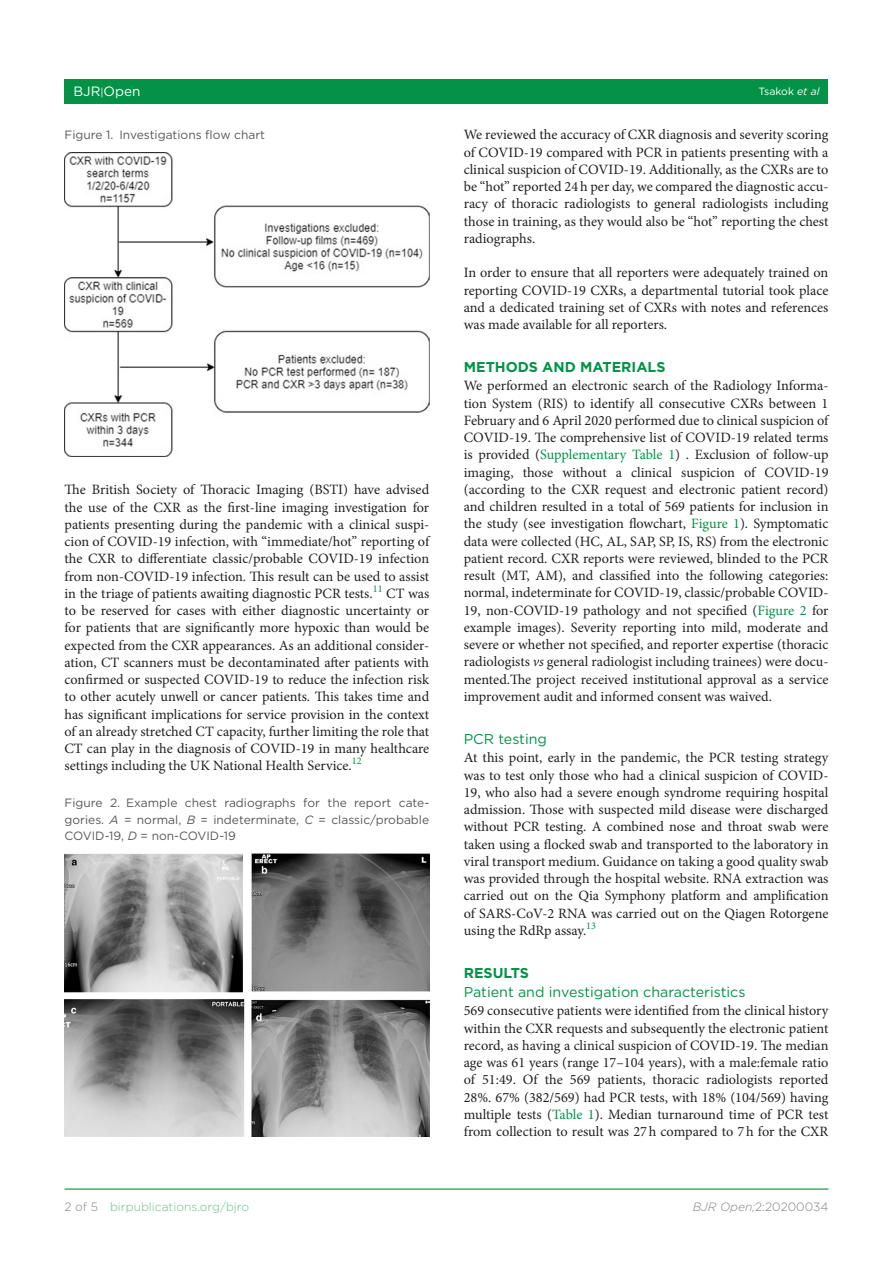
<style>
.page{position:relative;width:893px;height:1263px;background:#fff}
.page>*{position:absolute;margin:0;border:0;box-sizing:border-box;transform-origin:0 0}
.t1{font:14.25px/17.2px "Minion Pro";color:#231f20;text-align:justify}
.t2{font:14.25px "Gotham";color:#039246}
.t3{font:700 14.25px "Gotham";color:#039246}
.t4{font:13.5px "Gotham";color:#fff}
.t5{font:12px/16.5px "Gotham";color:#57585a;text-align:justify}
.t6{font:300 12px "Gotham";color:#68be90}
.t7{font:300 12px "Gotham";color:#808285}
.t8{font:10.5px "Gotham";color:#fff}
.s1{font-size:10.5px}
.s2{font-style:italic}
.s3{color:#039246}
.s4{color:#808285}
</style>
<div class="page">
<hr style="left:64px;top:1188px;width:764px;height:2px;background:#039246">
<div style="left:64px;top:79px;width:764px;height:24px;background:#039246"></div>
<img style="left:64px;top:153px;width:365px;height:304px">
<img style="left:64px;top:854px;width:365px;height:282px">
<p class="t4" style="left:74px;top:82px;width:68px">BJR<span class="s1">|</span>Open</p>
<p class="t8" style="left:758px;top:85px;width:62px">Tsakok <span class="s2">et al</span></p>
<p class="t5" style="left:64px;top:126px;width:202px">Figure 1. Investigations flow chart</p>
<p class="t1" style="left:64px;top:481px;width:366px">The British Society of Thoracic Imaging (BSTI) have advised the use of the CXR as the first-line imaging investigation for patients presenting during the pandemic with a clinical suspi&shy;cion of COVID-19 infection, with “immediate/hot” reporting of the CXR to differentiate classic/probable COVID-19 infection from non-COVID-19 infection. This result can be used to assist in the triage of patients awaiting diagnostic PCR tests.<sup>11</sup> CT was to be reserved for cases with either diagnostic uncertainty or for patients that are significantly more hypoxic than would be expected from the CXR appearances. As an additional consider&shy;ation, CT scanners must be decontaminated after patients with confirmed or suspected COVID-19 to reduce the infection risk to other acutely unwell or cancer patients. This takes time and has significant implications for service provision in the context of an already stretched CT capacity, further limiting the role that CT can play in the diagnosis of COVID-19 in many healthcare settings including the UK National Health Service.<sup>12</sup></p>
<p class="t5" style="left:64px;top:794px;width:366px">Figure 2. Example chest radiographs for the report cate&shy;gories. <span class="s2">A</span> = normal, <span class="s2">B</span> = indeterminate, <span class="s2">C</span> = classic/probable COVID-19, <span class="s2">D</span> = non-COVID-19</p>
<p class="t1" style="left:464px;top:126px;width:366px">We reviewed the accuracy of CXR diagnosis and severity scoring of COVID-19 compared with PCR in patients presenting with a clinical suspicion of COVID-19. Additionally, as the CXRs are to be “hot” reported 24h per day, we compared the diagnostic accu&shy;racy of thoracic radiologists to general radiologists including those in training, as they would also be “hot” reporting the chest radiographs.</p>
<p class="t1" style="left:464px;top:264px;width:366px">In order to ensure that all reporters were adequately trained on reporting COVID-19 CXRs, a departmental tutorial took place and a dedicated training set of CXRs with notes and references was made available for all reporters.</p>
<p class="t3" style="left:464px;top:358px;width:203px">METHODS AND MATERIALS</p>
<p class="t1" style="left:464px;top:377px;width:366px">We performed an electronic search of the Radiology Informa&shy;tion System (RIS) to identify all consecutive CXRs between 1<br>February and 6 April 2020 performed due to clinical suspicion of COVID-19. The comprehensive list of COVID-19 related terms is provided (<span class="s3">Supplementary Table 1</span>) . Exclusion of follow-up imaging, those without a clinical suspicion of COVID-19 (according to the CXR request and electronic patient record) and children resulted in a total of 569 patients for inclusion in the study (see investigation flowchart, <span class="s3">Figure 1</span>). Symptomatic data were collected (HC, AL, SAP, SP, IS, RS) from the electronic patient record. CXR reports were reviewed, blinded to the PCR result (MT, AM), and classified into the following categories: normal, indeterminate for COVID-19, classic/probable COVID-19, non-COVID-19 pathology and not specified (<span class="s3">Figure 2</span> for example images). Severity reporting into mild, moderate and severe or whether not specified, and reporter expertise (thoracic radiologists <span class="s2">vs</span> general radiologist including trainees) were docu&shy;mented.The project received institutional approval as a service improvement audit and informed consent was waived.</p>
<p class="t2" style="left:464px;top:730px;width:85px">PCR testing</p>
<p class="t1" style="left:464px;top:749px;width:366px">At this point, early in the pandemic, the PCR testing strategy was to test only those who had a clinical suspicion of COVID-19, who also had a severe enough syndrome requiring hospital admission. Those with suspected mild disease were discharged without PCR testing. A combined nose and throat swab were taken using a flocked swab and transported to the laboratory in viral transport medium. Guidance on taking a good quality swab was provided through the hospital website. RNA extraction was carried out on the Qia Symphony platform and amplification of SARS-CoV-2 RNA was carried out on the Qiagen Rotorgene using the RdRp assay.<sup>13</sup></p>
<p class="t3" style="left:464px;top:963px;width:67px">RESULTS</p>
<p class="t2" style="left:464px;top:983px;width:283px">Patient and investigation characteristics</p>
<p class="t1" style="left:464px;top:1002px;width:366px">569 consecutive patients were identified from the clinical history within the CXR requests and subsequently the electronic patient record, as having a clinical suspicion of COVID-19. The median age was 61 years (range 17–104 years), with a male:female ratio of 51:49. Of the 569 patients, thoracic radiologists reported 28%. 67% (382/569) had PCR tests, with 18% (104/569) having multiple tests (<span class="s3">Table 1</span>). Median turnaround time of PCR test from collection to result was 27h compared to 7h for the CXR</p>
<p class="t6" style="left:64px;top:1199px;width:186px"><span class="s4">2 of 5</span> birpublications.org/bjro</p>
<p class="t7" style="left:693px;top:1199px;width:137px"><span class="s2">BJR Open;</span>2:20200034</p>
</div>
